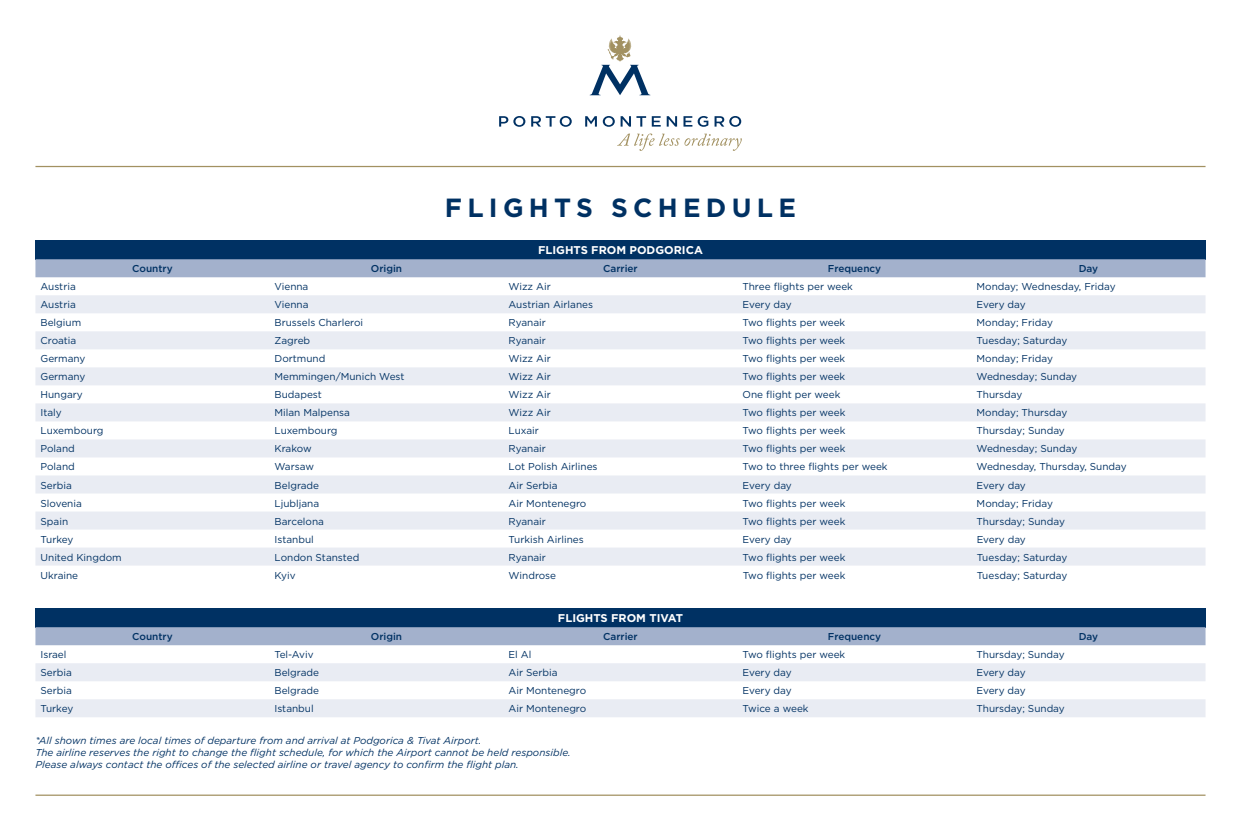
<style>
.page{position:relative;width:1241px;height:830px;background:#fff}
.page>*{position:absolute;margin:0;border:0;box-sizing:border-box;transform-origin:0 0}
.t1{font:700 26.25px "Gotham";letter-spacing:.2em;color:#003163}
.t2{font:700 11.25px "Gotham";color:#fff}
.t3{font:10px "Gotham";color:#003163}
.t4{font:italic 10px/12px "Gotham";color:#003163}
.t5{font:500 10px "Gotham";color:#003163}
</style>
<div class="page">
<div style="left:35px;top:240px;width:1170px;height:19px;background:#003163"></div>
<div style="left:35px;top:259px;width:1170px;height:18px;background:#a3b1cc"></div>
<svg style="left:35px;top:295px;width:1170px;height:270px"></svg>
<svg style="left:590px;top:35px;width:60px;height:60px"></svg>
<svg style="left:666px;top:116px;width:11px;height:10px"></svg>
<svg style="left:499px;top:116px;width:26px;height:11px"></svg>
<svg style="left:531px;top:116px;width:40px;height:11px"></svg>
<svg style="left:585px;top:116px;width:29px;height:11px"></svg>
<svg style="left:714px;top:116px;width:27px;height:11px"></svg>
<svg style="left:620px;top:116px;width:40px;height:10px"></svg>
<svg style="left:683px;top:116px;width:25px;height:11px"></svg>
<svg style="left:617px;top:133px;width:124px;height:18px"></svg>
<hr style="left:35px;top:166px;width:1170px;height:1px;background:#a29161">
<hr style="left:35px;top:794px;width:1170px;height:1px;background:#a29161">
<div style="left:35px;top:608px;width:1170px;height:19px;background:#003163"></div>
<div style="left:35px;top:627px;width:1170px;height:18px;background:#a3b1cc"></div>
<svg style="left:35px;top:663px;width:1170px;height:54px;fill:#e9ecf3"></svg>
<h1 class="t1" style="left:445px;top:190px;width:352px">FLIGHTS SCHEDULE</h1>
<p class="t2" style="left:538px;top:243px;width:166px">FLIGHTS FROM PODGORICA</p>
<p class="t5" style="left:132px;top:262px;width:42px">Country</p>
<p class="t5" style="left:371px;top:262px;width:33px">Origin</p>
<p class="t5" style="left:603px;top:262px;width:36px">Carrier</p>
<p class="t5" style="left:827px;top:262px;width:55px">Frequency</p>
<p class="t5" style="left:1078px;top:262px;width:21px">Day</p>
<p class="t3" style="left:40px;top:280px;width:37px">Austria</p>
<p class="t3" style="left:274px;top:280px;width:35px">Vienna</p>
<p class="t3" style="left:508px;top:280px;width:44px">Wizz Air</p>
<p class="t3" style="left:742px;top:280px;width:112px">Three flights per week</p>
<p class="t3" style="left:976px;top:280px;width:141px">Monday; Wednesday, Friday</p>
<p class="t3" style="left:40px;top:298px;width:37px">Austria</p>
<p class="t3" style="left:274px;top:298px;width:35px">Vienna</p>
<p class="t3" style="left:508px;top:298px;width:86px">Austrian Airlanes</p>
<p class="t3" style="left:742px;top:298px;width:51px">Every day</p>
<p class="t3" style="left:976px;top:298px;width:51px">Every day</p>
<p class="t3" style="left:40px;top:316px;width:42px">Belgium</p>
<p class="t3" style="left:274px;top:316px;width:90px">Brussels Charleroi</p>
<p class="t3" style="left:508px;top:316px;width:39px">Ryanair</p>
<p class="t3" style="left:742px;top:316px;width:104px">Two flights per week</p>
<p class="t3" style="left:976px;top:316px;width:78px">Monday; Friday</p>
<p class="t3" style="left:40px;top:334px;width:37px">Croatia</p>
<p class="t3" style="left:274px;top:334px;width:37px">Zagreb</p>
<p class="t3" style="left:508px;top:334px;width:39px">Ryanair</p>
<p class="t3" style="left:742px;top:334px;width:104px">Two flights per week</p>
<p class="t3" style="left:976px;top:334px;width:92px">Tuesday; Saturday</p>
<p class="t3" style="left:40px;top:352px;width:47px">Germany</p>
<p class="t3" style="left:274px;top:352px;width:52px">Dortmund</p>
<p class="t3" style="left:508px;top:352px;width:44px">Wizz Air</p>
<p class="t3" style="left:742px;top:352px;width:104px">Two flights per week</p>
<p class="t3" style="left:976px;top:352px;width:78px">Monday; Friday</p>
<p class="t3" style="left:40px;top:370px;width:47px">Germany</p>
<p class="t3" style="left:274px;top:370px;width:131px">Memmingen/Munich West</p>
<p class="t3" style="left:508px;top:370px;width:44px">Wizz Air</p>
<p class="t3" style="left:742px;top:370px;width:104px">Two flights per week</p>
<p class="t3" style="left:976px;top:370px;width:102px">Wednesday; Sunday</p>
<p class="t3" style="left:40px;top:388px;width:44px">Hungary</p>
<p class="t3" style="left:274px;top:388px;width:49px">Budapest</p>
<p class="t3" style="left:508px;top:388px;width:44px">Wizz Air</p>
<p class="t3" style="left:742px;top:388px;width:99px">One flight per week</p>
<p class="t3" style="left:976px;top:388px;width:47px">Thursday</p>
<p class="t3" style="left:40px;top:406px;width:23px">Italy</p>
<p class="t3" style="left:274px;top:406px;width:77px">Milan Malpensa</p>
<p class="t3" style="left:508px;top:406px;width:44px">Wizz Air</p>
<p class="t3" style="left:742px;top:406px;width:104px">Two flights per week</p>
<p class="t3" style="left:976px;top:406px;width:92px">Monday; Thursday</p>
<p class="t3" style="left:41px;top:424px;width:64px">Luxembourg</p>
<p class="t3" style="left:274px;top:424px;width:64px">Luxembourg</p>
<p class="t3" style="left:508px;top:424px;width:32px">Luxair</p>
<p class="t3" style="left:742px;top:424px;width:104px">Two flights per week</p>
<p class="t3" style="left:976px;top:424px;width:90px">Thursday; Sunday</p>
<p class="t3" style="left:41px;top:442px;width:36px">Poland</p>
<p class="t3" style="left:274px;top:442px;width:39px">Krakow</p>
<p class="t3" style="left:508px;top:442px;width:39px">Ryanair</p>
<p class="t3" style="left:742px;top:442px;width:104px">Two flights per week</p>
<p class="t3" style="left:976px;top:442px;width:102px">Wednesday; Sunday</p>
<p class="t3" style="left:41px;top:460px;width:36px">Poland</p>
<p class="t3" style="left:274px;top:460px;width:41px">Warsaw</p>
<p class="t3" style="left:508px;top:460px;width:90px">Lot Polish Airlines</p>
<p class="t3" style="left:742px;top:460px;width:146px">Two to three flights per week</p>
<p class="t3" style="left:976px;top:460px;width:152px">Wednesday, Thursday, Sunday</p>
<p class="t3" style="left:41px;top:478px;width:33px">Serbia</p>
<p class="t3" style="left:274px;top:478px;width:46px">Belgrade</p>
<p class="t3" style="left:508px;top:478px;width:51px">Air Serbia</p>
<p class="t3" style="left:742px;top:478px;width:51px">Every day</p>
<p class="t3" style="left:976px;top:478px;width:51px">Every day</p>
<p class="t3" style="left:41px;top:496px;width:43px">Slovenia</p>
<p class="t3" style="left:274px;top:496px;width:46px">Ljubljana</p>
<p class="t3" style="left:508px;top:496px;width:79px">Air Montenegro</p>
<p class="t3" style="left:742px;top:496px;width:104px">Two flights per week</p>
<p class="t3" style="left:976px;top:496px;width:78px">Monday; Friday</p>
<p class="t3" style="left:41px;top:514px;width:29px">Spain</p>
<p class="t3" style="left:274px;top:514px;width:51px">Barcelona</p>
<p class="t3" style="left:508px;top:514px;width:39px">Ryanair</p>
<p class="t3" style="left:742px;top:514px;width:104px">Two flights per week</p>
<p class="t3" style="left:976px;top:514px;width:90px">Thursday; Sunday</p>
<p class="t3" style="left:41px;top:532px;width:34px">Turkey</p>
<p class="t3" style="left:274px;top:532px;width:41px">Istanbul</p>
<p class="t3" style="left:508px;top:532px;width:77px">Turkish Airlines</p>
<p class="t3" style="left:742px;top:532px;width:51px">Every day</p>
<p class="t3" style="left:976px;top:532px;width:51px">Every day</p>
<p class="t3" style="left:41px;top:550px;width:83px">United Kingdom</p>
<p class="t3" style="left:274px;top:550px;width:86px">London Stansted</p>
<p class="t3" style="left:508px;top:550px;width:39px">Ryanair</p>
<p class="t3" style="left:742px;top:550px;width:104px">Two flights per week</p>
<p class="t3" style="left:976px;top:550px;width:92px">Tuesday; Saturday</p>
<p class="t3" style="left:41px;top:568px;width:39px">Ukraine</p>
<p class="t3" style="left:274px;top:568px;width:23px">Kyiv</p>
<p class="t3" style="left:508px;top:568px;width:49px">Windrose</p>
<p class="t3" style="left:742px;top:568px;width:104px">Two flights per week</p>
<p class="t3" style="left:976px;top:568px;width:92px">Tuesday; Saturday</p>
<p class="t2" style="left:558px;top:610px;width:126px">FLIGHTS FROM TIVAT</p>
<p class="t5" style="left:132px;top:629px;width:42px">Country</p>
<p class="t5" style="left:371px;top:629px;width:33px">Origin</p>
<p class="t5" style="left:603px;top:629px;width:36px">Carrier</p>
<p class="t5" style="left:827px;top:629px;width:55px">Frequency</p>
<p class="t5" style="left:1078px;top:629px;width:21px">Day</p>
<p class="t3" style="left:40px;top:648px;width:28px">Israel</p>
<p class="t3" style="left:274px;top:648px;width:41px">Tel-Aviv</p>
<p class="t3" style="left:508px;top:648px;width:24px">El Al</p>
<p class="t3" style="left:742px;top:648px;width:104px">Two flights per week</p>
<p class="t3" style="left:976px;top:648px;width:90px">Thursday; Sunday</p>
<p class="t3" style="left:40px;top:666px;width:33px">Serbia</p>
<p class="t3" style="left:274px;top:666px;width:46px">Belgrade</p>
<p class="t3" style="left:508px;top:666px;width:51px">Air Serbia</p>
<p class="t3" style="left:742px;top:666px;width:51px">Every day</p>
<p class="t3" style="left:976px;top:666px;width:51px">Every day</p>
<p class="t3" style="left:40px;top:684px;width:33px">Serbia</p>
<p class="t3" style="left:274px;top:684px;width:46px">Belgrade</p>
<p class="t3" style="left:508px;top:684px;width:79px">Air Montenegro</p>
<p class="t3" style="left:742px;top:684px;width:51px">Every day</p>
<p class="t3" style="left:976px;top:684px;width:51px">Every day</p>
<p class="t3" style="left:40px;top:702px;width:34px">Turkey</p>
<p class="t3" style="left:274px;top:702px;width:41px">Istanbul</p>
<p class="t3" style="left:508px;top:702px;width:79px">Air Montenegro</p>
<p class="t3" style="left:742px;top:702px;width:68px">Twice a week</p>
<p class="t3" style="left:976px;top:702px;width:90px">Thursday; Sunday</p>
<p class="t4" style="left:35px;top:733px;width:536px">*All shown times are local times of departure from and arrival at Podgorica &amp; Tivat Airport.<br>The airline reserves the right to change the flight schedule, for which the Airport cannot be held responsible.<br>Please always contact the offices of the selected airline or travel agency to confirm the flight plan.</p>
</div>
